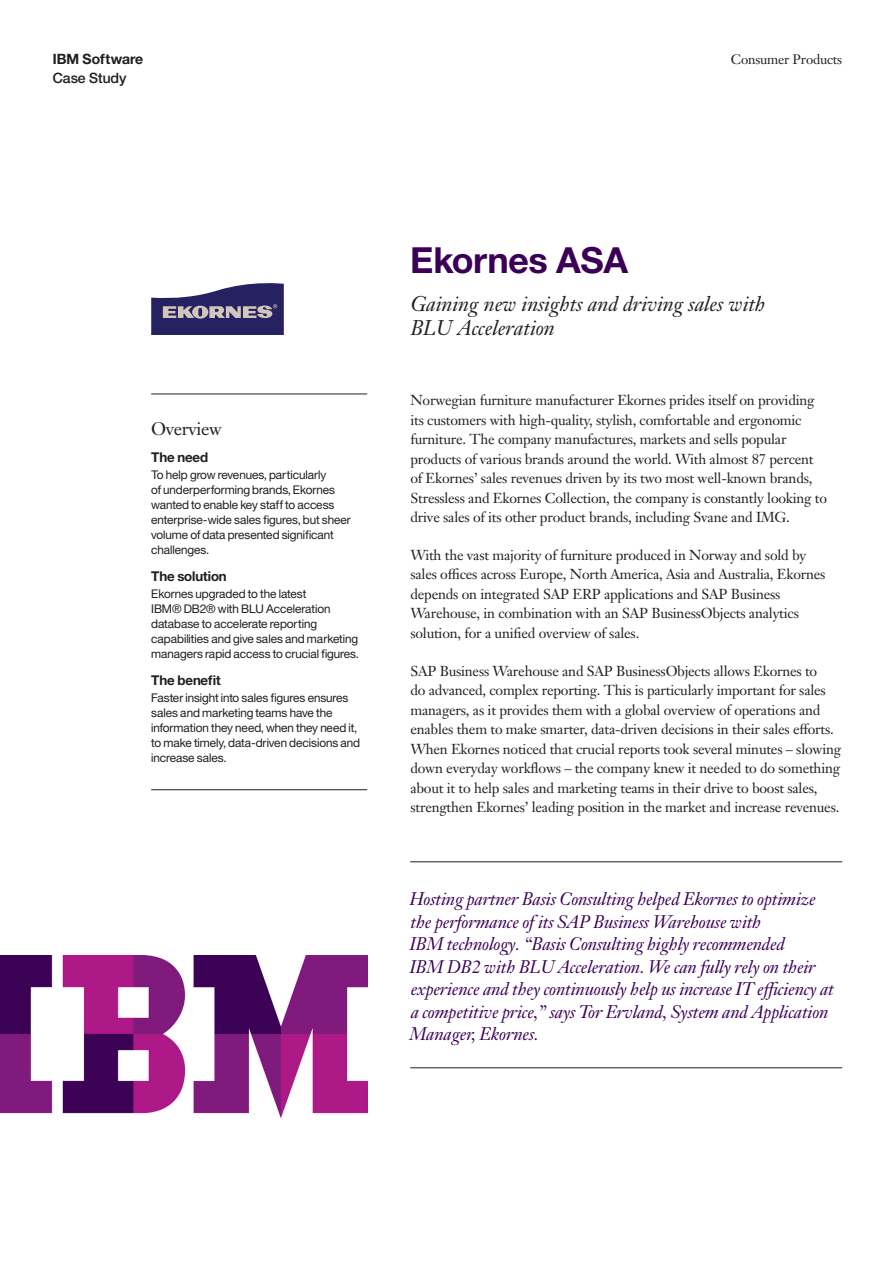
<style>
.page{position:relative;width:893px;height:1263px;background:#fff}
.page>*{position:absolute;margin:0;border:0;box-sizing:border-box;transform-origin:0 0}
._1A_title__color{font:36px "Helv Neue Boldfor IBM";color:#3b0056}
._1B_subtitle{font:italic 21px/24px "Janson Text LT Pro";letter-spacing:-.005em;color:#231f20}
._3E_highlight_Client{font:italic 18px/22.5px "Janson Text LT Pro";letter-spacing:-.01em;color:#3b0056}
._3A_highlight_head{font:18px "Janson Text LT Pro";letter-spacing:-.02em;color:#231f20}
._2C_body{font:14.25px/19.5px "Janson Text LT Pro";letter-spacing:-.015em;color:#231f20}
.t1{font:14.25px "Helv Neue Boldfor IBM";color:#231f20}
.t2{font:14.25px "Helv Neue Mediumfor IBM";color:#231f20}
._3B_highlight_subhea{font:13.5px "Helv Neue Boldfor IBM";letter-spacing:-.005em;color:#231f20}
.t3{font:13.5px "Janson Text LT Pro";letter-spacing:-.015em;color:#231f20}
._3C_highlight_body{font:12px/15px "Helv Neue Romanfor IBM";letter-spacing:-.005em;color:#231f20}
</style>
<div class="page">
<hr style="left:151px;top:394px;width:216px;height:1px;background:#231f20">
<hr style="left:151px;top:789px;width:216px;height:1px;background:#231f20">
<img style="left:0;top:956px;width:367px;height:162px">
<svg style="left:151px;top:283px;width:133px;height:52px;background:#5c5884"></svg>
<hr style="left:410px;top:861px;width:432px;height:1px;background:#231f20">
<hr style="left:410px;top:1067px;width:432px;height:1px;background:#231f20">
<p class="t1" style="left:53px;top:50px;width:92px">IBM Software</p>
<p class="t3" style="left:731px;top:51px;width:113px">Consumer Products</p>
<p class="t2" style="left:53px;top:70px;width:75px">Case Study</p>
<p class="_3A_highlight_head" style="left:151px;top:417px;width:72px">Overview</p>
<p class="_3B_highlight_subhea" style="left:151px;top:448px;width:59px">The need</p>
<p class="_3C_highlight_body" style="left:151px;top:467px;width:201px">To help grow revenues, particularly<br>of underperforming brands, Ekornes wanted to enable key staff to access enterprise-wide sales figures, but sheer volume of data presented significant challenges.</p>
<p class="_3B_highlight_subhea" style="left:151px;top:568px;width:77px">The solution</p>
<p class="_3C_highlight_body" style="left:151px;top:586px;width:209px">Ekornes upgraded to the latest<br>IBM® DB2® with BLU Acceleration database to accelerate reporting capabilities and give sales and marketing managers rapid access to crucial figures.</p>
<p class="_3B_highlight_subhea" style="left:151px;top:672px;width:71px">The benefit</p>
<p class="_3C_highlight_body" style="left:151px;top:690px;width:210px">Faster insight into sales figures ensures sales and marketing teams have the information they need, when they need it, to make timely, data-driven decisions and increase sales.</p>
<p class="_1A_title__color" style="left:410px;top:238px;width:219px">Ekornes ASA</p>
<p class="_1B_subtitle" style="left:410px;top:292px;width:356px">Gaining new insights and driving sales with<br>BLU Acceleration</p>
<p class="_2C_body" style="left:410px;top:390px;width:418px">Norwegian furniture manufacturer Ekornes prides itself on providing its customers with high-quality, stylish, comfortable and ergonomic furniture. The company manufactures, markets and sells popular products of various brands around the world. With almost 87 percent of Ekornes’ sales revenues driven by its two most well-known brands, Stressless and Ekornes Collection, the company is constantly looking to drive sales of its other product brands, including Svane and IMG.</p>
<p class="_2C_body" style="left:410px;top:545px;width:417px">With the vast majority of furniture produced in Norway and sold by sales offices across Europe, North America, Asia and Australia, Ekornes depends on integrated SAP ERP applications and SAP Business Warehouse, in combination with an SAP BusinessObjects analytics solution, for a unified overview of sales.</p>
<p class="_2C_body" style="left:410px;top:661px;width:432px">SAP Business Warehouse and SAP BusinessObjects allows Ekornes to<br>do advanced, complex reporting. This is particularly important for sales managers, as it provides them with a global overview of operations and enables them to make smarter, data-driven decisions in their sales efforts.<br>When Ekornes noticed that crucial reports took several minutes – slowing down everyday workflows – the company knew it needed to do something about it to help sales and marketing teams in their drive to boost sales, strengthen Ekornes’ leading position in the market and increase revenues.</p>
<p class="_3E_highlight_Client" style="left:409px;top:888px;width:426px">Hosting partner Basis Consulting helped Ekornes to optimize the performance of its SAP Business Warehouse with<br>IBM technology. “Basis Consulting highly recommended<br>IBM DB2 with BLU Acceleration. We can fully rely on their experience and they continuously help us increase IT efficiency at a competitive price,” says Tor Ervland, System and Application Manager, Ekornes.</p>
</div>
